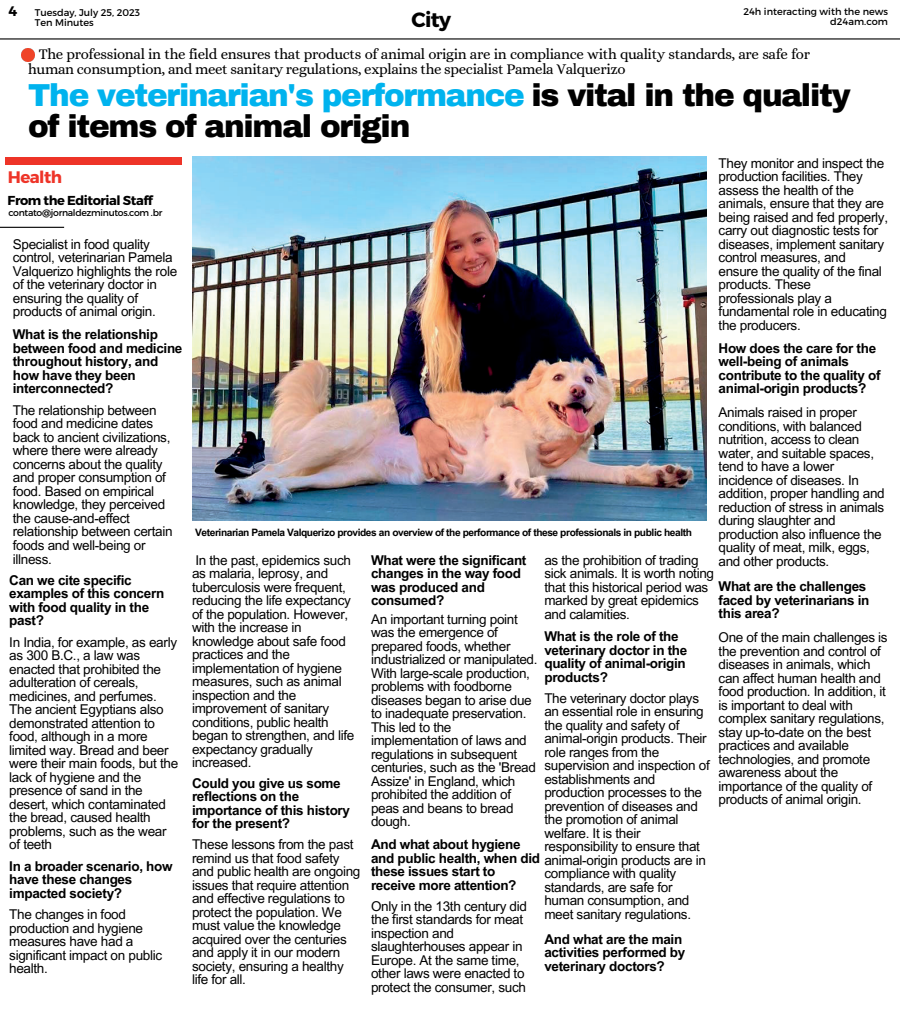
<style>
.page{position:relative;width:900px;height:1013px;background:#fff}
.page>*{position:absolute;margin:0;border:0;box-sizing:border-box;transform-origin:0 0}
.t1{font:900 31.05px "Archivo";letter-spacing:-.04em;color:#00b3ee}
.t2{font:900 31.05px "Archivo";letter-spacing:-.04em;color:#000}
.t3{font:700 20.62px "Montserrat";color:#000}
.t4{font:700 16.65px "Montserrat";letter-spacing:-.035em;color:#ee3428}
.t5{font:14.92px/15px "Alice";letter-spacing:-.025em;color:#000}
.t6{font:700 13.8px "Montserrat";color:#000}
.t7{font:13.5px/13.5px "Arial MT Pro";letter-spacing:-.025em;color:#000}
.t8{font:700 13.5px/13.5px "Arial MT Pro";letter-spacing:-.025em;color:#000}
.t9{font:700 12.98px "Montserrat";letter-spacing:-.035em;color:#000}
.t10{font:700 10.2px "Arial Unicode MS";letter-spacing:-.04em;color:#000}
.t11{font:9.68px/9.6px "Montserrat";color:#000;text-align:right}
.t12{font:9.23px "Montserrat";letter-spacing:-.035em;color:#000}
.s1{color:#000}
</style>
<div class="page">
<div style="left:6px;top:158px;width:176px;height:7px;background:#ee3428"></div>
<hr style="left:0;top:227px;width:64px;height:1px;background:#000">
<hr style="left:0;top:38px;width:900px;height:2px;background:#000">
<img style="left:21px;top:48px;width:14px;height:14px">
<img style="left:192px;top:157px;width:515px;height:364px">
<p class="t6" style="left:8px;top:2px;width:10px">4</p>
<p class="t11" style="left:35px;top:7px;width:107px">Tuesday, July 25, 2023</p>
<p class="t11" style="left:35px;top:17px;width:61px">Ten Minutes</p>
<p class="t3" style="left:412px;top:6px;width:41px">City</p>
<p class="t11" style="left:743px;top:7px;width:146px">24h interacting with the news d24am.com</p>
<p class="t5" style="left:28px;top:46px;width:783px;text-indent:11px">The professional in the field ensures that products of animal origin are in compliance with quality standards, are safe for human consumption, and meet sanitary regulations, explains the specialist Pamela Valquerizo</p>
<p class="t2" style="left:28px;top:110px;width:384px">of items of animal origin</p>
<p class="t1" style="left:28px;top:79px;width:824px">The veterinarian's performance <span class="s1">is vital in the quality</span></p>
<p class="t4" style="left:8px;top:166px;width:56px">Health</p>
<p class="t9" style="left:8px;top:192px;width:147px">From the Editorial Staff</p>
<p class="t12" style="left:8px;top:207px;width:155px">contato@jornaldezminutos.com .br</p>
<p class="t7" style="left:13px;top:239px;width:166px">Specialist in food quality control, veterinarian Pamela<br>Valquerizo highlights the role of the veterinary doctor in ensuring the quality of products of animal origin.</p>
<p class="t8" style="left:13px;top:329px;width:171px">What is the relationship between food and medicine throughout history, and how have they been interconnected?</p>
<p class="t7" style="left:13px;top:405px;width:161px">The relationship between food and medicine dates back to ancient civilizations, where there were already concerns about the quality and proper consumption of food. Based on empirical knowledge, they perceived the cause-and-effect relationship between certain foods and well-being or illness.</p>
<p class="t8" style="left:9px;top:575px;width:156px">Can we cite specific examples of this concern with food quality in the past?</p>
<p class="t7" style="left:9px;top:637px;width:170px">In India, for example, as early as 300 B.C., a law was enacted that prohibited the adulteration of cereals, medicines, and perfumes.<br>The ancient Egyptians also demonstrated attention to food, although in a more limited way. Bread and beer were their main foods, but the lack of hygiene and the presence of sand in the desert, which contaminated the bread, caused health problems, such as the wear of teeth</p>
<p class="t8" style="left:9px;top:861px;width:165px">In a broader scenario, how have these changes impacted society?</p>
<p class="t7" style="left:9px;top:909px;width:154px">The changes in food production and hygiene measures have had a significant impact on public health.</p>
<p class="t7" style="left:719px;top:158px;width:171px">They monitor and inspect the production facilities. They assess the health of the animals, ensure that they are being raised and fed properly, carry out diagnostic tests for diseases, implement sanitary control measures, and ensure the quality of the final products. These professionals play a fundamental role in educating the producers.</p>
<p class="t8" style="left:719px;top:343px;width:163px">How does the care for the well-being of animals contribute to the quality of animal-origin products?</p>
<p class="t7" style="left:719px;top:407px;width:168px">Animals raised in proper conditions, with balanced nutrition, access to clean water, and suitable spaces, tend to have a lower incidence of diseases. In addition, proper handling and reduction of stress in animals during slaughter and production also influence the quality of meat, milk, eggs, and other products.</p>
<p class="t8" style="left:719px;top:581px;width:152px">What are the challenges faced by veterinarians in this area?</p>
<p class="t7" style="left:719px;top:632px;width:171px">One of the main challenges is the prevention and control of diseases in animals, which can affect human health and food production. In addition, it is important to deal with complex sanitary regulations, stay up-to-date on the best practices and available technologies, and promote awareness about the importance of the quality of products of animal origin.</p>
<p class="t10" style="left:195px;top:525px;width:498px">Veterinarian Pamela Valquerizo provides an overview of the performance of these professionals in public health</p>
<p class="t7" style="left:544px;top:555px;width:171px">as the prohibition of trading sick animals. It is worth noting that this historical period was marked by great epidemics and calamities.</p>
<p class="t8" style="left:544px;top:631px;width:144px">What is the role of the veterinary doctor in the quality of animal-origin products?</p>
<p class="t7" style="left:544px;top:692px;width:167px">The veterinary doctor plays an essential role in ensuring the quality and safety of animal-origin products. Their role ranges from the supervision and inspection of establishments and production processes to the prevention of diseases and the promotion of animal welfare. It is their responsibility to ensure that animal-origin products are in compliance with quality standards, are safe for human consumption, and meet sanitary regulations.</p>
<p class="t8" style="left:544px;top:933px;width:143px">And what are the main activities performed by veterinary doctors?</p>
<p class="t8" style="left:371px;top:555px;width:157px">What were the significant changes in the way food was produced and consumed?</p>
<p class="t7" style="left:371px;top:614px;width:168px">An important turning point was the emergence of prepared foods, whether industrialized or manipulated.<br>With large-scale production, problems with foodborne diseases began to arise due to inadequate preservation.<br>This led to the implementation of laws and regulations in subsequent centuries, such as the 'Bread<br>Assize' in England, which prohibited the addition of peas and beans to bread dough.</p>
<p class="t8" style="left:371px;top:839px;width:171px">And what about hygiene and public health, when did these issues start to receive more attention?</p>
<p class="t7" style="left:371px;top:900px;width:157px">Only in the 13th century did the first standards for meat inspection and slaughterhouses appear in<br>Europe. At the same time, other laws were enacted to protect the consumer, such</p>
<p class="t7" style="left:192px;top:555px;width:164px">In the past, epidemics such as malaria, leprosy, and tuberculosis were frequent, reducing the life expectancy of the population. However, with the increase in knowledge about safe food practices and the implementation of hygiene measures, such as animal inspection and the improvement of sanitary conditions, public health began to strengthen, and life expectancy gradually increased.</p>
<p class="t8" style="left:192px;top:778px;width:160px">Could you give us some reflections on the importance of this history for the present?</p>
<p class="t7" style="left:192px;top:839px;width:170px">These lessons from the past remind us that food safety and public health are ongoing issues that require attention and effective regulations to protect the population. We must value the knowledge acquired over the centuries and apply it in our modern society, ensuring a healthy life for all.</p>
</div>
